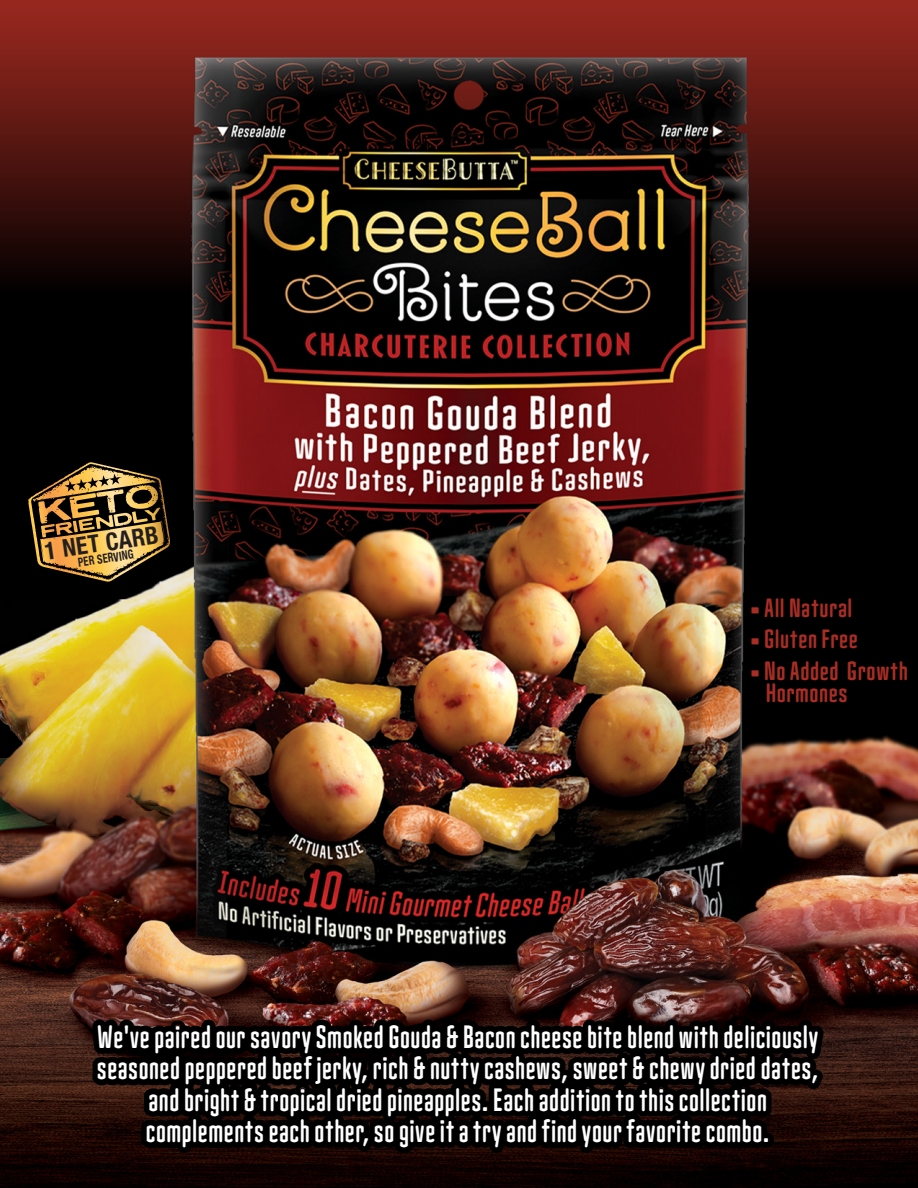
<style>
.page{position:relative;width:918px;height:1188px;background:#fff}
.page>*{position:absolute;margin:0;border:0;box-sizing:border-box;transform-origin:0 0}
.t1{font:700 30.75px/31.3px "Clicker Compressed";letter-spacing:.02em;color:#fff;text-align:center;scale:.89 1}
.t2{font:700 25.2px/22.6px "Clicker Compressed";letter-spacing:.02em;color:#a82d24}
.t3{font:700 condensed 24.6px "Helvetica Neue LT Std";color:#231f20;scale:.96 1}
.t4{font:700 condensed 12.75px "Helvetica Neue LT Std";color:#231f20;scale:.81 1}
</style>
<div class="page">
<img style="left:1px;top:1px;width:917px;height:1187px">
<img style="left:28px;top:462px;width:887px;height:726px">
<p class="t3" style="left:43px;top:536px;width:121px;rotate:-8deg">1 NET CARB</p>
<p class="t4" style="left:77px;top:554px;width:71px;rotate:-8deg">PER SERVING</p>
<p class="t2" style="left:750px;top:595px;width:103px">• All Natural</p>
<p class="t2" style="left:750px;top:627px;width:109px">• Gluten Free</p>
<p class="t2" style="left:766px;top:658px;width:144px;text-indent:-15px">• No Added Growth<br>Hormones</p>
<p class="t1" style="left:97px;top:1020px;width:812px">We've paired our savory Smoked Gouda &amp; Bacon cheese bite blend with deliciously seasoned peppered beef jerky, rich &amp; nutty cashews, sweet &amp; chewy dried dates, and bright &amp; tropical dried pineapples. Each addition to this collection complements each other, so give it a try and find your favorite combo.</p>
</div>
